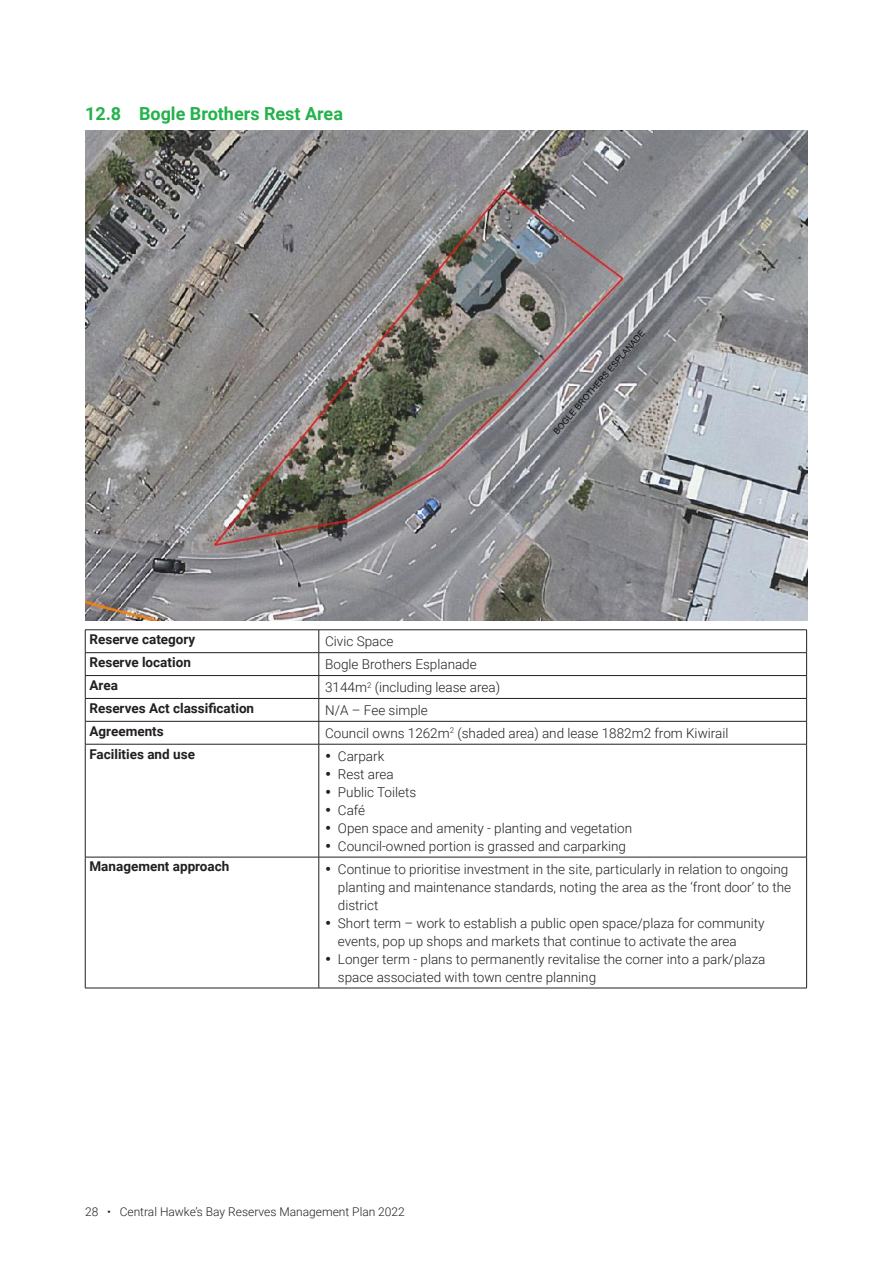
<style>
.page{position:relative;width:893px;height:1263px;background:#fff}
.page>*{position:absolute;margin:0;border:0;box-sizing:border-box;transform-origin:0 0}
.t1{font:700 18px "Roboto";color:#23b24b}
.T_-_Body_copy{font:300 13.5px/18px "Roboto";color:#231f20}
.Body_bold{font:700 13.5px "Roboto";color:#231f20}
.t2{font:300 12px "Roboto";color:#231f20}
</style>
<div class="page">
<img style="left:85px;top:131px;width:723px;height:489px">
<hr style="left:85px;top:629px;width:234px;height:1px;background:#231f20">
<hr style="left:85px;top:652px;width:234px;height:1px;background:#231f20">
<hr style="left:319px;top:652px;width:488px;height:1px;background:#231f20">
<hr style="left:85px;top:675px;width:234px;height:1px;background:#231f20">
<hr style="left:319px;top:675px;width:488px;height:1px;background:#231f20">
<hr style="left:85px;top:698px;width:234px;height:1px;background:#231f20">
<hr style="left:319px;top:698px;width:488px;height:1px;background:#231f20">
<hr style="left:85px;top:721px;width:234px;height:1px;background:#231f20">
<svg style="left:85px;top:630px;width:1px;height:114px"></svg>
<hr style="left:319px;top:721px;width:488px;height:1px;background:#231f20">
<hr style="left:85px;top:744px;width:234px;height:1px;background:#231f20">
<hr style="left:85px;top:744px;width:1px;height:113px;background:#231f20">
<hr style="left:319px;top:744px;width:488px;height:1px;background:#231f20">
<hr style="left:85px;top:857px;width:234px;height:1px;background:#231f20">
<hr style="left:85px;top:857px;width:1px;height:131px;background:#231f20">
<hr style="left:319px;top:857px;width:488px;height:1px;background:#231f20">
<hr style="left:85px;top:988px;width:234px;height:1px;background:#231f20">
<hr style="left:319px;top:629px;width:488px;height:1px;background:#231f20">
<svg style="left:319px;top:630px;width:1px;height:114px"></svg>
<svg style="left:806px;top:630px;width:1px;height:114px"></svg>
<hr style="left:319px;top:744px;width:1px;height:113px;background:#231f20">
<hr style="left:806px;top:744px;width:1px;height:113px;background:#231f20">
<hr style="left:319px;top:857px;width:1px;height:131px;background:#231f20">
<hr style="left:806px;top:857px;width:1px;height:131px;background:#231f20">
<hr style="left:319px;top:988px;width:488px;height:1px;background:#231f20">
<p class="t1" style="left:85px;top:101px;width:259px">12.8 Bogle Brothers Rest Area</p>
<p class="Body_bold" style="left:89px;top:630px;width:107px">Reserve category</p>
<p class="T_-_Body_copy" style="left:325px;top:632px;width:70px">Civic Space</p>
<p class="Body_bold" style="left:89px;top:653px;width:103px">Reserve location</p>
<p class="T_-_Body_copy" style="left:325px;top:655px;width:153px">Bogle Brothers Esplanade</p>
<p class="Body_bold" style="left:89px;top:676px;width:30px">Area</p>
<p class="T_-_Body_copy" style="left:325px;top:678px;width:176px">3144m<sup>2</sup> (including lease area)</p>
<p class="Body_bold" style="left:89px;top:698px;width:166px">Reserves Act classification</p>
<p class="T_-_Body_copy" style="left:325px;top:701px;width:104px">N/A – Fee simple</p>
<p class="Body_bold" style="left:89px;top:721px;width:76px">Agreements</p>
<p class="T_-_Body_copy" style="left:325px;top:723px;width:405px">Council owns 1262m<sup>2</sup> (shaded area) and lease 1882m2 from Kiwirail</p>
<p class="Body_bold" style="left:89px;top:744px;width:107px">Facilities and use</p>
<p class="T_-_Body_copy" style="left:325px;top:746px;width:61px">• Carpark</p>
<p class="T_-_Body_copy" style="left:325px;top:764px;width:70px">• Rest area</p>
<p class="T_-_Body_copy" style="left:325px;top:782px;width:93px">• Public Toilets</p>
<p class="T_-_Body_copy" style="left:325px;top:800px;width:42px">• Café</p>
<p class="T_-_Body_copy" style="left:325px;top:818px;width:308px">• Open space and amenity - planting and vegetation</p>
<p class="T_-_Body_copy" style="left:325px;top:836px;width:302px">• Council-owned portion is grassed and carparking</p>
<p class="Body_bold" style="left:89px;top:857px;width:141px">Management approach</p>
<p class="T_-_Body_copy" style="left:338px;top:859px;width:455px;text-indent:-13px">• Continue to prioritise investment in the site, particularly in relation to ongoing planting and maintenance standards, noting the area as the ‘front door’ to the district</p>
<p class="T_-_Body_copy" style="left:338px;top:913px;width:428px;text-indent:-13px">• Short term – work to establish a public open space/plaza for community events, pop up shops and markets that continue to activate the area</p>
<p class="T_-_Body_copy" style="left:338px;top:949px;width:429px;text-indent:-13px">• Longer term - plans to permanently revitalise the corner into a park/plaza space associated with town centre planning</p>
<p class="t2" style="left:85px;top:1203px;width:321px">28 • Central Hawke’s Bay Reserves Management Plan 2022</p>
</div>
